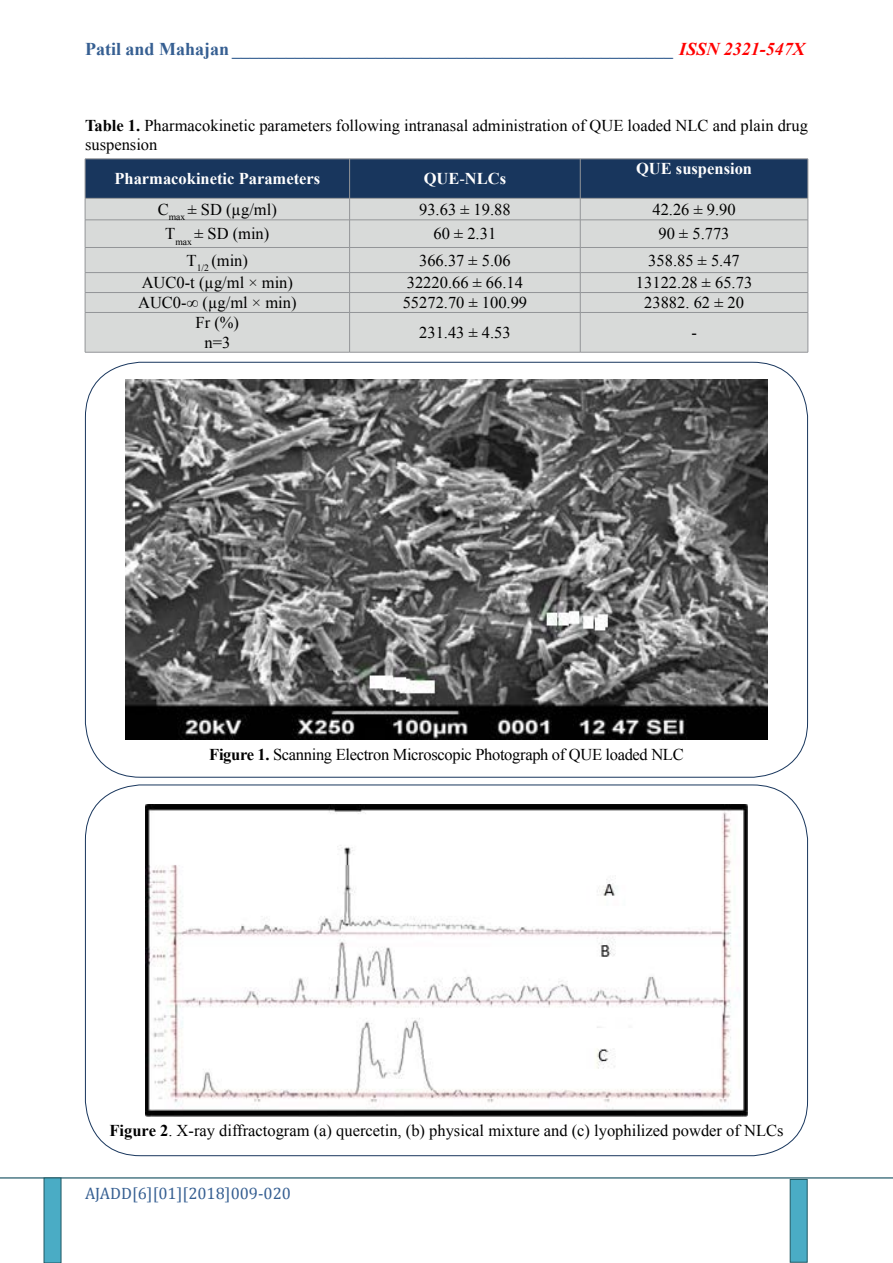
<style>
.page{position:relative;width:893px;height:1263px;background:#fff}
.page>*{position:absolute;margin:0;border:0;box-sizing:border-box;transform-origin:0 0}
.t1{font:italic 700 18px "Times New Roman";color:#365f92}
.t2{font:16.5px/19.8px "Times New Roman";color:#000;text-align:center}
.t3{font:16.5px "Times New Roman";letter-spacing:-.02em;color:#000}
.t4{font:700 16.5px "Times New Roman";color:#fff}
.t5{font:16.5px "Cambria";color:#365f92}
.s1{font-style:normal}
.s2{color:#f00}
.s3{font-weight:700}
.s4{font-weight:400}
</style>
<div class="page">
<hr style="left:0;top:1177px;width:893px;height:1px;background:#205867">
<div style="left:44px;top:1177px;width:17px;height:86px;background:#4aacc5;border:1px solid #205964"></div>
<div style="left:790px;top:1179px;width:17px;height:83px;background:#4aacc5;border:1px solid #205964"></div>
<div style="left:86px;top:313px;width:722px;height:39px;background:#d8dad9"></div>
<svg style="left:85px;top:159px;width:724px;height:153px;background:#a5aeb7"></svg>
<hr style="left:85px;top:312px;width:265px;height:1px;background:#939598">
<hr style="left:85px;top:312px;width:1px;height:40px;background:#939598">
<hr style="left:350px;top:312px;width:230px;height:1px;background:#939598">
<hr style="left:349px;top:312px;width:1px;height:40px;background:#939598">
<hr style="left:580px;top:312px;width:228px;height:1px;background:#939598">
<hr style="left:580px;top:312px;width:1px;height:40px;background:#939598">
<hr style="left:808px;top:312px;width:1px;height:40px;background:#939598">
<hr style="left:85px;top:352px;width:265px;height:1px;background:#939598">
<hr style="left:350px;top:352px;width:230px;height:1px;background:#939598">
<hr style="left:580px;top:352px;width:228px;height:1px;background:#939598">
<img style="left:125px;top:380px;width:643px;height:360px">
<img style="left:146px;top:804px;width:601px;height:312px">
<p class="t1" style="left:85px;top:36px;width:721px"><span class="s1">Patil and Mahajan</span> _________________________________________________ <span class="s2">ISSN 2321-547X</span></p>
<p class="t2" style="left:85px;top:115px;width:724px;text-align:left"><span class="s3">Table 1.</span> Pharmacokinetic parameters following intranasal administration of QUE loaded NLC and plain drug suspension</p>
<p class="t4" style="left:114px;top:167px;width:207px">Pharmacokinetic Parameters</p>
<p class="t4" style="left:424px;top:167px;width:84px">QUE<span class="s4">-</span>NLCs</p>
<p class="t4" style="left:636px;top:157px;width:117px">QUE suspension</p>
<p class="t2" style="left:158px;top:199px;width:121px">C<sub>max</sub> ± SD (µg/ml)</p>
<p class="t2" style="left:419px;top:199px;width:93px">93.63 ± 19.88</p>
<p class="t2" style="left:652px;top:199px;width:85px">42.26 ± 9.90</p>
<p class="t2" style="left:165px;top:224px;width:106px">T<sub>max</sub> ± SD (min)</p>
<p class="t2" style="left:434px;top:224px;width:64px">60 ± 2.31</p>
<p class="t2" style="left:659px;top:224px;width:72px">90 ± 5.773</p>
<p class="t2" style="left:187px;top:250px;width:63px">T<sub>1/2</sub> (min)</p>
<p class="t2" style="left:419px;top:250px;width:93px">366.37 ± 5.06</p>
<p class="t2" style="left:648px;top:250px;width:93px">358.85 ± 5.47</p>
<p class="t2" style="left:142px;top:273px;width:153px">AUC0-t (µg/ml × min)</p>
<p class="t2" style="left:407px;top:273px;width:118px">32220.66 ± 66.14</p>
<p class="t2" style="left:636px;top:273px;width:118px">13122.28 ± 65.73</p>
<p class="t2" style="left:138px;top:293px;width:160px">AUC0-∞ (µg/ml × min)</p>
<p class="t2" style="left:403px;top:293px;width:126px">55272.70 ± 100.99</p>
<p class="t2" style="left:644px;top:293px;width:101px">23882. 62 ± 20</p>
<p class="t2" style="left:196px;top:312px;width:45px">Fr (%) n=3</p>
<p class="t2" style="left:419px;top:322px;width:93px">231.43 ± 4.53</p>
<p class="t2" style="left:691px;top:322px;width:7px">-</p>
<p class="t3" style="left:209px;top:743px;width:476px"><span class="s3">Figure 1.</span> Scanning Electron Microscopic Photograph of QUE loaded NLC</p>
<p class="t2" style="left:110px;top:1120px;width:675px"><span class="s3">Figure 2</span>. X-ray diffractogram (a) quercetin, (b) physical mixture and (c) lyophilized powder of NLCs</p>
<p class="t5" style="left:85px;top:1184px;width:207px">AJADD[6][01][2018]009-020</p>
</div>
